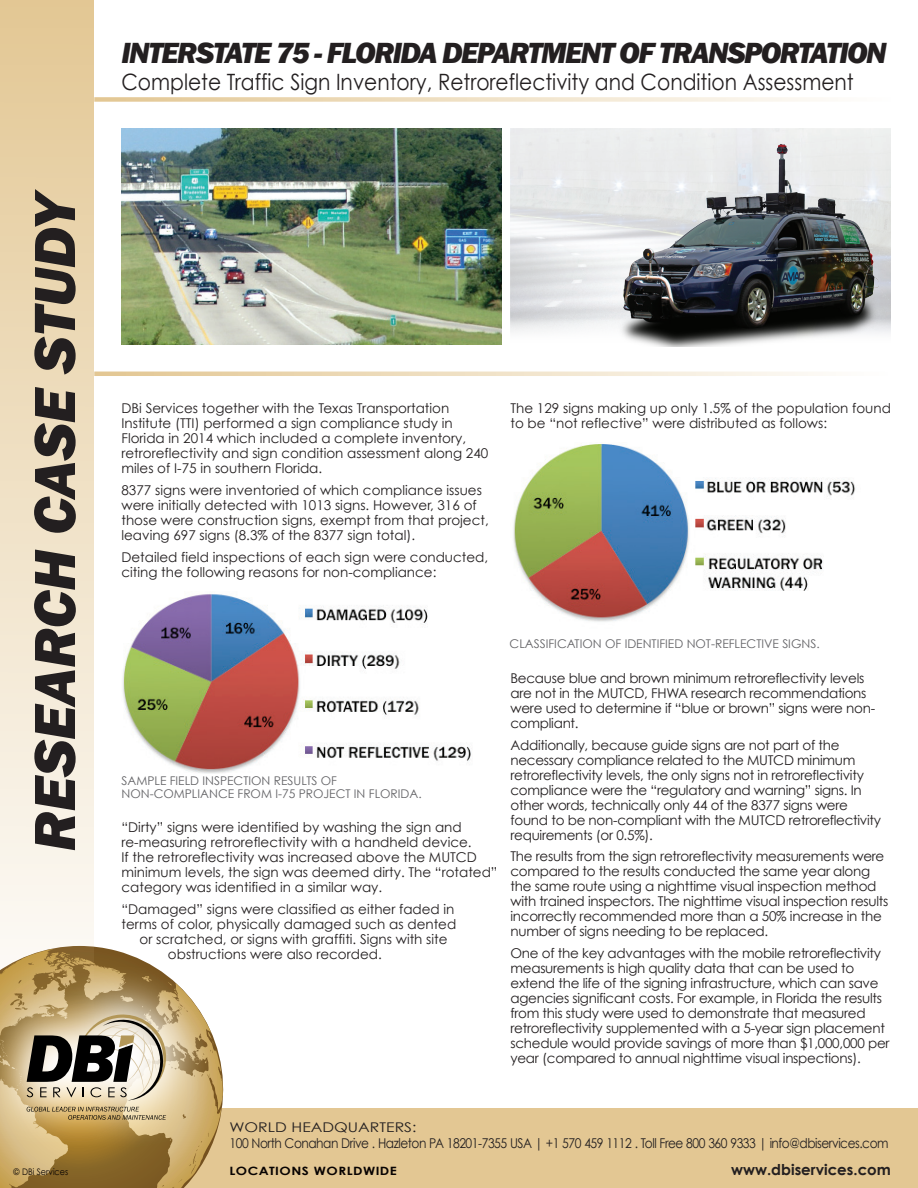
<style>
.page{position:relative;width:918px;height:1188px;background:#fff}
.page>*{position:absolute;margin:0;border:0;box-sizing:border-box;transform-origin:0 0}
.t1{font:italic 800 60px "Franklin Gothic";color:#231f20}
.t2{font:italic 800 30px "Franklin Gothic";letter-spacing:-.05em;color:#231f20}
.t3{font:22.5px "Century Gothic";color:#231f20;scale:.9 1}
.t4{font:700 15px "Century Gothic";color:#231f20}
.t5{font:13.5px/15px "Century Gothic";letter-spacing:-.02em;color:#231f20}
.t6{font:13.5px/15px "Century Gothic";color:#231f20}
.t7{font:13.5px "Century Gothic";letter-spacing:-.04em;color:#231f20;scale:.9 1}
.t8{font:13.35px "Century Gothic";color:#231f20;scale:1.18 1}
.t9{font:12px/12.5px "Century Gothic";color:#636366}
.t10{font:700 11.55px "Century Gothic";letter-spacing:.035em;color:#080302;scale:1.18 1}
.t11{font:9px "Century Gothic";color:#080302;scale:.9 1}
</style>
<div class="page">
<div style="left:0;top:1108px;width:918px;height:80px;background:#e3c793"></div>
<svg style="left:0;top:946px;width:224px;height:242px"></svg>
<svg style="left:193px;top:1173px;width:3px;height:5px"></svg>
<svg style="left:0;top:1124px;width:216px;height:26px"></svg>
<svg style="left:0;top:949px;width:219px;height:175px"></svg>
<svg style="left:0;top:0;width:94px;height:1035px;background:#ebdabc"></svg>
<svg style="left:94px;top:97px;width:729px;height:5px;background:#f0e2c9"></svg>
<svg style="left:94px;top:372px;width:726px;height:4px;background:#efdfc3"></svg>
<img style="left:122px;top:129px;width:380px;height:216px">
<img style="left:122px;top:594px;width:349px;height:179px">
<img style="left:513px;top:443px;width:343px;height:179px">
<img style="left:612px;top:132px;width:268px;height:215px">
<h1 class="t1" style="left:16px;top:851px;width:664px;rotate:-90deg">RESEARCH CASE STUDY</h1>
<p class="t11" style="left:14px;top:1166px;width:62px">© DBi Services</p>
<h2 class="t2" style="left:122px;top:33px;width:767px">INTERSTATE 75 - FLORIDA DEPARTMENT OF TRANSPORTATION</h2>
<h3 class="t3" style="left:122px;top:68px;width:815px">Complete Traffic Sign Inventory, Retroreflectivity and Condition Assessment</h3>
<p class="t6" style="left:122px;top:401px;width:368px">DBi Services together with the Texas Transportation Institute (TTI) performed a sign compliance study in Florida in 2014 which included a complete inventory, retroreflectivity and sign condition assessment along 240 miles of I-75 in southern Florida.</p>
<p class="t6" style="left:122px;top:482px;width:369px">8377 signs were inventoried of which compliance issues were initially detected with 1013 signs. However, 316 of those were construction signs, exempt from that project, leaving 697 signs (8.3% of the 8377 sign total).</p>
<p class="t6" style="left:122px;top:549px;width:368px">Detailed field inspections of each sign were conducted, citing the following reasons for non-compliance:</p>
<p class="t6" style="left:511px;top:401px;width:382px">The 129 signs making up only 1.5% of the population found to be “not reflective” were distributed as follows:</p>
<p class="t9" style="left:122px;top:775px;width:65px">SAMPLE FIELD</p>
<p class="t9" style="left:203px;top:775px;width:79px">INSPECTION RESULTS</p>
<p class="t9" style="left:122px;top:775px;width:262px;text-indent:199px">OF<br>NON-COMPLIANCE FROM I-75 PROJECT IN FLOR</p>
<p class="t9" style="left:398px;top:787px;width:25px">IDA.</p>
<p class="t6" style="left:121px;top:819px;width:378px">“Dirty” signs were identified by washing the sign and re-measuring retroreflectivity with a handheld device.<br>If the retroreflectivity was increased above the MUTCD minimum levels, the sign was deemed dirty. The “rotated” category was identified in a similar way.</p>
<p class="t6" style="left:121px;top:901px;width:335px">“Damaged” signs were classified as either faded in</p>
<p class="t6" style="left:121px;top:916px;width:336px">terms of color, physically damaged such as dented</p>
<p class="t6" style="left:139px;top:931px;width:310px">or scratched, or signs with graffiti. Signs with site</p>
<p class="t6" style="left:168px;top:946px;width:215px">obstructions were also recorded.</p>
<p class="t9" style="left:510px;top:637px;width:17px">CLASS</p>
<p class="t9" style="left:546px;top:637px;width:275px">IFICATION OF IDENTIFIED NOT-REFLECTIVE SIGNS.</p>
<p class="t5" style="left:511px;top:670px;width:366px">Because blue and brown minimum retroreflectivity levels are not in the MUTCD, FHWA research recommendations were used to determine if “blue or brown” signs were non&shy;compliant.</p>
<p class="t5" style="left:511px;top:737px;width:372px">Additionally, because guide signs are not part of the necessary compliance related to the MUTCD minimum retroreflectivity levels, the only signs not in retroreflectivity compliance were the “regulatory and warning” signs. In other words, technically only 44 of the 8377 signs were found to be non-compliant with the MUTCD retroreflectivity requirements (or 0.5%).</p>
<p class="t5" style="left:511px;top:849px;width:379px">The results from the sign retroreflectivity measurements were compared to the results conducted the same year along the same route using a nighttime visual inspection method with trained inspectors. The nighttime visual inspection results incorrectly recommended more than a 50% increase in the number of signs needing to be replaced.</p>
<p class="t5" style="left:511px;top:946px;width:381px">One of the key advantages with the mobile retroreflectivity measurements is high quality data that can be used to extend the life of the signing infrastructure, which can save agencies significant costs. For example, in Florida the results from this study were used to demonstrate that measured retroreflectivity supplemented with a 5-year sign placement schedule would provide savings of more than $1,000,000 per year (compared to annual nighttime visual inspections).</p>
<p class="t8" style="left:230px;top:1119px;width:160px">World Headquarters:</p>
<p class="t7" style="left:230px;top:1135px;width:321px">100 North Conahan Drive . Hazleton PA 18201-7355 USA</p>
<p class="t7" style="left:535px;top:1135px;width:394px">| +1 570 459 1112 . Toll Free 800 360 9333 | info@dbiservices.com</p>
<p class="t10" style="left:230px;top:1163px;width:143px">LOCATIONS WORLDWIDE</p>
<p class="t4" style="left:731px;top:1160px;width:161px">www.dbiservices.com</p>
</div>
